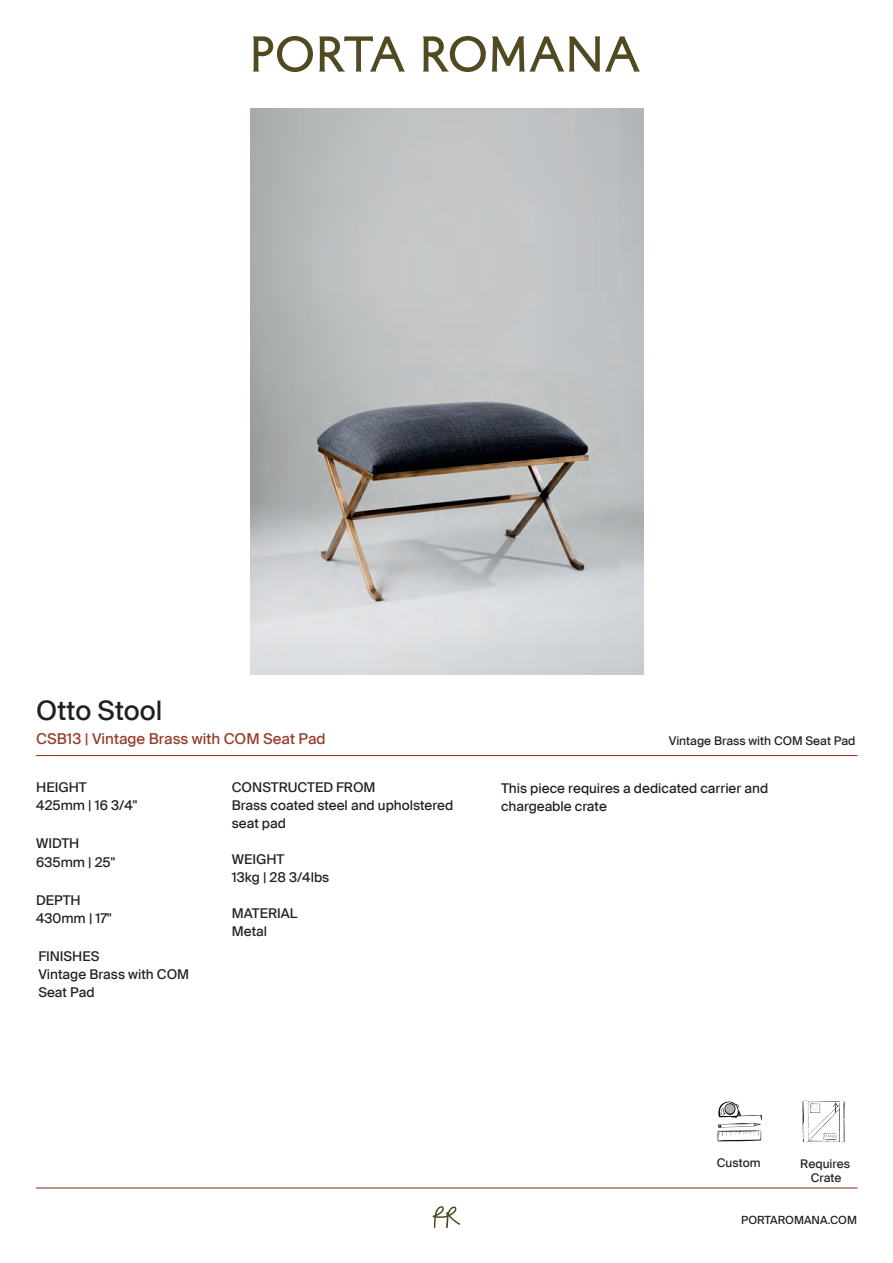
<style>
.page{position:relative;width:893px;height:1263px;background:#fff}
.page>*{position:absolute;margin:0;border:0;box-sizing:border-box;transform-origin:0 0}
.t1{font:27px "Suisse Intl";color:#231f20}
.t2{font:15px "Suisse Intl";color:#943b2a}
.t3{font:13.5px/18px "Suisse Intl";color:#231f20}
.t4{font:12px/14.4px "Suisse Intl";color:#231f20;text-align:center}
.t5{font:11.25px "Suisse Intl";color:#231f20}
</style>
<div class="page">
<hr style="left:36px;top:755px;width:821px;height:1px;background:#943b2a">
<img style="left:250px;top:108px;width:393px;height:566px">
<svg style="left:253px;top:36px;width:60px;height:36px"></svg>
<svg style="left:319px;top:36px;width:86px;height:36px"></svg>
<svg style="left:423px;top:36px;width:63px;height:36px"></svg>
<svg style="left:492px;top:36px;width:148px;height:36px"></svg>
<svg style="left:433px;top:1206px;width:27px;height:22px"></svg>
<hr style="left:36px;top:1187px;width:821px;height:1px;background:#943b2a">
<img style="left:717px;top:1101px;width:46px;height:41px">
<img style="left:802px;top:1100px;width:43px;height:43px">
<h1 class="t1" style="left:36px;top:695px;width:128px">Otto Stool</h1>
<p class="t2" style="left:36px;top:730px;width:291px">CSB13 | Vintage Brass with COM Seat Pad</p>
<p class="t4" style="left:669px;top:733px;width:188px">Vintage Brass with COM Seat Pad</p>
<p class="t3" style="left:36px;top:778px;width:102px">HEIGHT<br>425mm | 16 3/4"</p>
<p class="t3" style="left:36px;top:834px;width:81px">WIDTH<br>635mm | 25"</p>
<p class="t3" style="left:36px;top:891px;width:77px">DEPTH<br>430mm | 17"</p>
<p class="t3" style="left:38px;top:947px;width:152px">FINISHES<br>Vintage Brass with COM<br>Seat Pad</p>
<p class="t3" style="left:232px;top:778px;width:223px">CONSTRUCTED FROM<br>Brass coated steel and upholstered seat pad</p>
<p class="t3" style="left:232px;top:850px;width:99px">WEIGHT<br>13kg | 28 3/4lbs</p>
<p class="t3" style="left:232px;top:904px;width:67px">MATERIAL<br>Metal</p>
<p class="t3" style="left:501px;top:779px;width:269px">This piece requires a dedicated carrier and chargeable crate</p>
<p class="t4" style="left:717px;top:1155px;width:45px">Custom</p>
<p class="t4" style="left:800px;top:1156px;width:51px">Requires<br>Crate</p>
<p class="t5" style="left:741px;top:1213px;width:117px">PORTAROMANA.COM</p>
</div>
